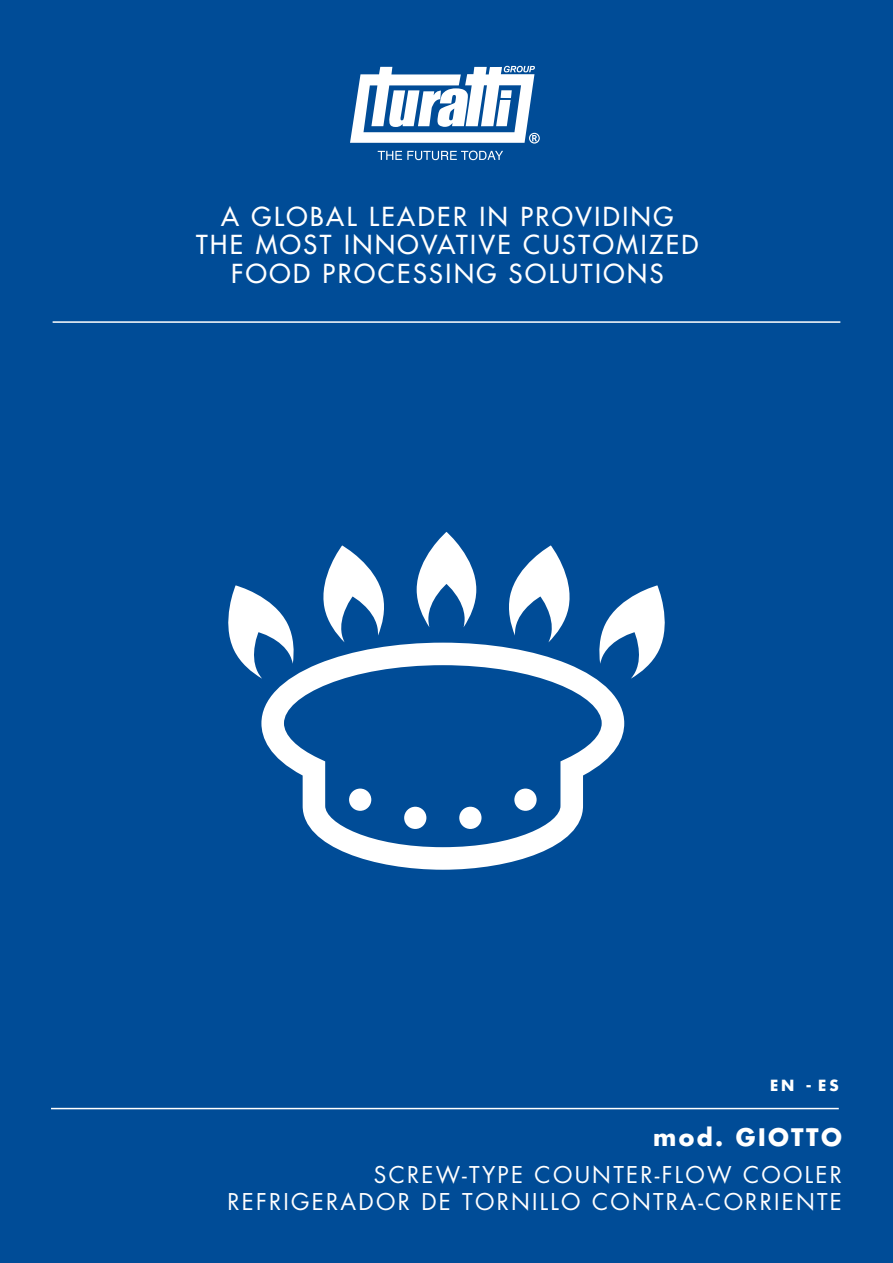
<style>
.page{position:relative;width:893px;height:1263px;background:#004c97}
.page>*{position:absolute;margin:0;border:0;box-sizing:border-box;transform-origin:0 0}
.t1{font:500 25.5px "Futura Std";letter-spacing:.1em;color:#fff}
.MOD{font:700 23.55px "Futura Std";letter-spacing:.1em;color:#fff}
.denominazione{font:22.5px "Futura Std";letter-spacing:.1em;color:#fff}
.t2{font:700 15px "Futura Std";color:#fff}
</style>
<div class="page">
<hr style="left:53px;top:321px;width:787px;height:2px;background:#fff">
<hr style="left:51px;top:1108px;width:788px;height:1px;background:#fff">
<svg style="left:378px;top:151px;width:125px;height:9px"></svg>
<svg style="left:350px;top:66px;width:190px;height:78px"></svg>
<svg style="left:261px;top:643px;width:363px;height:227px"></svg>
<div style="left:349px;top:788px;width:22px;height:23px;background:#fff;border-radius:50%"></div>
<div style="left:404px;top:807px;width:22px;height:22px;background:#fff;border-radius:50%"></div>
<div style="left:459px;top:807px;width:22px;height:22px;background:#fff;border-radius:50%"></div>
<div style="left:514px;top:788px;width:23px;height:23px;background:#fff;border-radius:50%"></div>
<svg style="left:417px;top:532px;width:59px;height:95px"></svg>
<svg style="left:228px;top:585px;width:66px;height:94px"></svg>
<svg style="left:599px;top:585px;width:66px;height:94px"></svg>
<svg style="left:323px;top:545px;width:61px;height:97px"></svg>
<svg style="left:509px;top:545px;width:61px;height:97px"></svg>
<p class="t1" style="left:221px;top:200px;width:454px">A GLOBAL LEADER IN PROVIDING</p>
<p class="t1" style="left:196px;top:229px;width:504px">THE MOST INNOVATIVE CUSTOMIZED</p>
<p class="t1" style="left:231px;top:257px;width:434px">FOOD PROCESSING SOLUTIONS</p>
<p class="t2" style="left:770px;top:1075px;width:70px">EN - ES</p>
<p class="MOD" style="left:653px;top:1122px;width:190px">mod. GIOTTO</p>
<p class="denominazione" style="left:374px;top:1161px;width:469px">SCREW-TYPE COUNTER-FLOW COOLER</p>
<p class="denominazione" style="left:227px;top:1188px;width:616px">REFRIGERADOR DE TORNILLO CONTRA-CORRIENTE</p>
</div>
